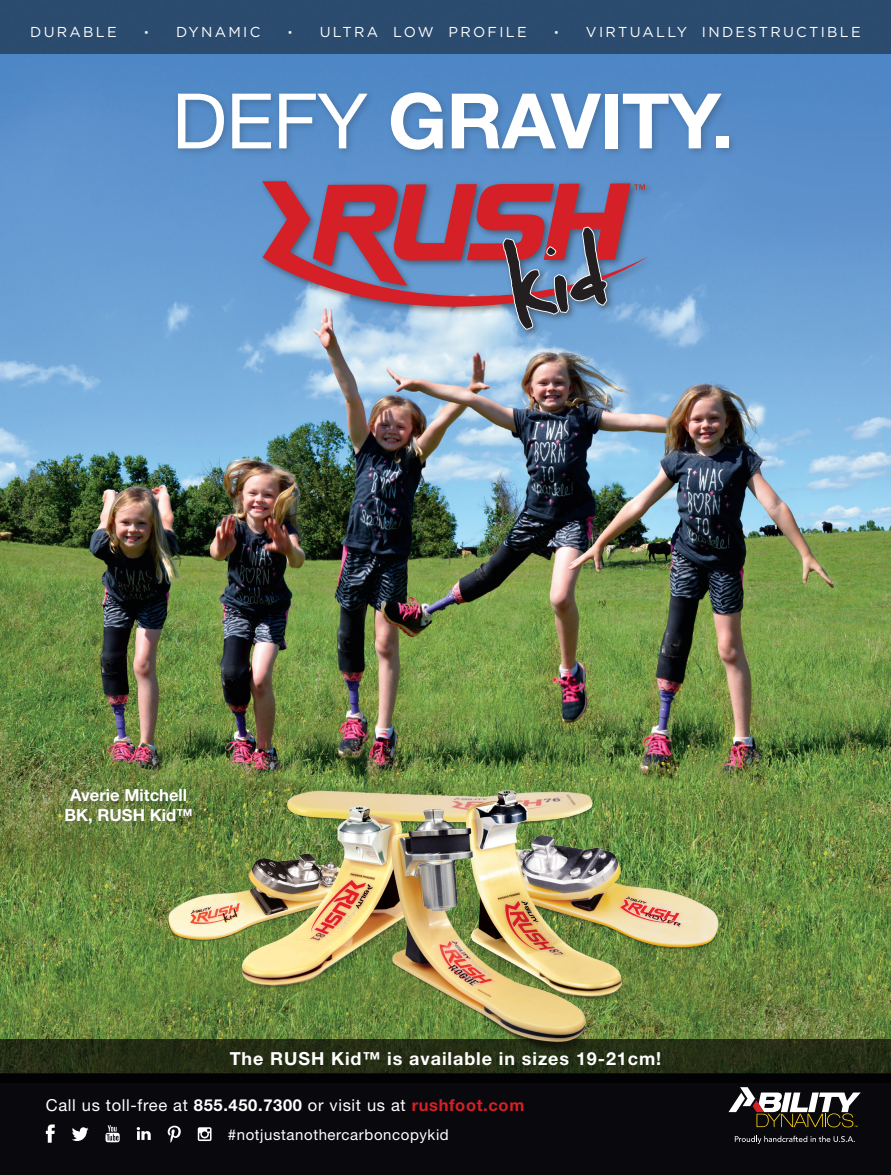
<style>
.page{position:relative;width:891px;height:1175px;background:#fff}
.page>*{position:absolute;margin:0;border:0;box-sizing:border-box;transform-origin:0 0}
.t1{font:700 76.65px "Helvetica Neue";letter-spacing:-.01em;color:#fff}
.t2{font:700 18px "Helvetica Neue";letter-spacing:.05em;color:#fff}
.t3{font:700 16.65px/20px "Helvetica Neue";color:#fff;text-align:center}
.t4{font:16.5px "Helvetica Neue";letter-spacing:.04em;color:#fff}
.t5{font:15px "Helvetica Neue";letter-spacing:.04em;color:#fff}
.t6{font:14.4px "Gotham";letter-spacing:.16em;color:#fff}
.s1{font-weight:400}
.s2{font-weight:700}
.s3{font-weight:700;color:#d52027}
</style>
<div class="page">
<img style="left:0;top:54px;width:891px;height:985px">
<div style="left:173px;top:88px;width:565px;height:71px;background:#231f20;opacity:.25"></div>
<div style="left:259px;top:177px;width:397px;height:161px;background:#231f20;opacity:.5"></div>
<svg style="left:262px;top:181px;width:386px;height:126px"></svg>
<svg style="left:313px;top:183px;width:332px;height:147px"></svg>
<div style="left:63px;top:786px;width:135px;height:45px;background:#231f20;opacity:.25"></div>
<div style="left:0;top:1082px;width:891px;height:92px;background:#08080d"></div>
<svg style="left:728px;top:1087px;width:133px;height:40px"></svg>
<svg style="left:735px;top:1135px;width:120px;height:8px"></svg>
<svg style="left:46px;top:1124px;width:9px;height:18px"></svg>
<svg style="left:137px;top:1127px;width:14px;height:12px"></svg>
<svg style="left:168px;top:1125px;width:13px;height:17px"></svg>
<svg style="left:106px;top:1125px;width:14px;height:17px"></svg>
<svg style="left:72px;top:1127px;width:17px;height:14px"></svg>
<svg style="left:198px;top:1127px;width:14px;height:14px"></svg>
<div style="left:0;top:0;width:891px;height:54px;background:#2b4b6f"></div>
<svg style="left:0;top:1039px;width:891px;height:43px;fill:#202a12"></svg>
<img style="left:155px;top:774px;width:571px;height:286px">
<p class="t6" style="left:30px;top:23px;width:88px">DURABLE</p>
<p class="t6" style="left:176px;top:23px;width:86px">DYNAMIC</p>
<p class="t6" style="left:320px;top:23px;width:209px">ULTRA LOW PROFILE</p>
<p class="t6" style="left:586px;top:23px;width:276px">VIRTUALLY INDESTRUCTIBLE</p>
<h1 class="t1" style="left:172px;top:74px;width:563px"><span class="s1">DEFY</span> GRAVITY.</h1>
<p class="t3" style="left:65px;top:785px;width:130px">Averie Mitchell<br>BK, RUSH Kid™</p>
<p class="t2" style="left:230px;top:1047px;width:433px">The RUSH Kid™ is available in sizes 19-21cm!</p>
<p class="t4" style="left:46px;top:1095px;width:480px">Call us toll-free at <span class="s2">855.450.7300</span> or visit us at <span class="s3">rushfoot.com</span></p>
<p class="t5" style="left:228px;top:1125px;width:222px">#notjustanothercarboncopykid</p>
</div>
